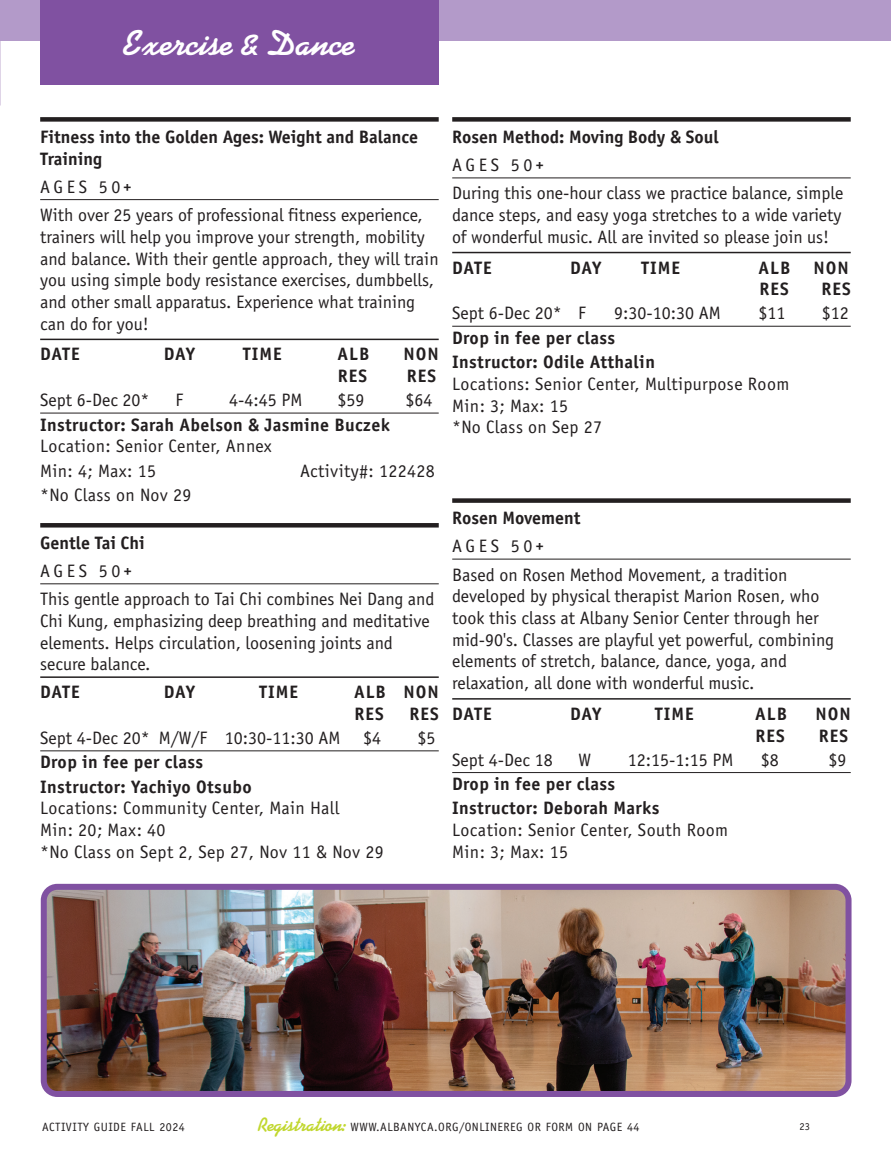
<style>
.page{position:relative;width:891px;height:1162px;background:#fff}
.page>*{position:absolute;margin:0;border:0;box-sizing:border-box;transform-origin:0 0}
.t1{font:700 36px "Kaufmann Std";color:#fff}
._03_Class_Description{font:18px/21.8px "Officina Sans Std";color:#231f20}
._08_Location_or_more_lines_of_other_info{font:18px "Officina Sans Std";letter-spacing:.02em;color:#231f20}
._07_Instructor__or_first_line_of_other_in{font:700 18px/21.8px "Officina Sans Std";letter-spacing:.02em;color:#231f20}
._06_When_Where_Prices{font:18px "Officina Sans Std";color:#231f20}
._01_Class_Camp_Name__Big_Rule{font:700 18px/21.8px "Officina Sans Std";color:#231f20}
._05_Schedule_Header_Lower_Half{font:700 18px/21.8px "Officina Sans Std";letter-spacing:.055em;color:#231f20}
._07_Instructor__or_first_line_of_other_in-2{font:18px "Officina Sans Std";letter-spacing:.02em;color:#231f20}
._02_Age_Group_Subhead{font:18px "Officina Sans Std";letter-spacing:.2em;color:#231f20}
.t2{font:12px "Officina Sans Std";letter-spacing:.04em;color:#231f20}
.t3{font:10.5px "Officina Sans Std";color:#231f20}
.s1{font-family:"Solano Gothic Retro MVB Std Caps Bd"}
.s2{font-weight:400}
.s3{font-family:"Kaufmann Std";font-weight:700;font-size:19.5px;color:#c1d72f}
</style>
<div class="page">
<div style="left:0;top:0;width:891px;height:40px;background:#b39ac9"></div>
<div style="left:452px;top:117px;width:398px;height:5px;background:#231f20"></div>
<hr style="left:452px;top:178px;width:398px;height:1px;background:#231f20">
<hr style="left:452px;top:252px;width:398px;height:1px;background:#231f20">
<hr style="left:452px;top:326px;width:398px;height:1px;background:#231f20">
<hr style="left:40px;top:523px;width:399px;height:4px;background:#231f20">
<hr style="left:40px;top:583px;width:399px;height:1px;background:#231f20">
<hr style="left:40px;top:676px;width:399px;height:1px;background:#231f20">
<hr style="left:40px;top:750px;width:399px;height:1px;background:#231f20">
<div style="left:40px;top:117px;width:399px;height:5px;background:#231f20"></div>
<hr style="left:40px;top:199px;width:399px;height:1px;background:#231f20">
<hr style="left:40px;top:338px;width:399px;height:2px;background:#231f20">
<hr style="left:40px;top:412px;width:399px;height:1px;background:#231f20">
<img style="left:48px;top:890px;width:796px;height:199px">
<div style="left:41px;top:883px;width:810px;height:213px;border:6px solid #8051a1;border-radius:14px"></div>
<div style="left:40px;top:0;width:399px;height:84px;background:#8051a1"></div>
<svg style="left:452px;top:498px;width:398px;height:4px;background:#353132"></svg>
<hr style="left:452px;top:558px;width:398px;height:1px;background:#231f20">
<hr style="left:452px;top:698px;width:398px;height:1px;background:#231f20">
<hr style="left:452px;top:772px;width:398px;height:1px;background:#231f20">
<p class="t1" style="left:124px;top:22px;width:232px">Exercise &amp; Dance</p>
<p class="_01_Class_Camp_Name__Big_Rule" style="left:40px;top:126px;width:379px">Fitness into the Golden Ages: Weight and Balance<br>Training</p>
<p class="_02_Age_Group_Subhead" style="left:40px;top:176px;width:92px">AGES 50<span class="s1">+</span></p>
<p class="_03_Class_Description" style="left:40px;top:204px;width:400px">With over 25 years of professional fitness experience, trainers will help you improve your strength, mobility and balance. With their gentle approach, they will train you using simple body resistance exercises, dumbbells, and other small apparatus. Experience what training can do for you!</p>
<p class="_05_Schedule_Header_Lower_Half" style="left:40px;top:343px;width:41px">DATE</p>
<p class="_05_Schedule_Header_Lower_Half" style="left:164px;top:343px;width:33px">DAY</p>
<p class="_05_Schedule_Header_Lower_Half" style="left:243px;top:343px;width:40px">TIME</p>
<p class="_05_Schedule_Header_Lower_Half" style="left:337px;top:343px;width:33px">ALB</p>
<p class="_05_Schedule_Header_Lower_Half" style="left:403px;top:343px;width:37px">NON</p>
<p class="_05_Schedule_Header_Lower_Half" style="left:338px;top:365px;width:31px">RES</p>
<p class="_05_Schedule_Header_Lower_Half" style="left:407px;top:365px;width:31px">RES</p>
<p class="_06_When_Where_Prices" style="left:40px;top:389px;width:111px">Sept 6-Dec 20*</p>
<p class="_06_When_Where_Prices" style="left:175px;top:389px;width:9px">F</p>
<p class="_06_When_Where_Prices" style="left:229px;top:389px;width:75px">4-4:45 PM</p>
<p class="_06_When_Where_Prices" style="left:337px;top:389px;width:28px">$59</p>
<p class="_06_When_Where_Prices" style="left:405px;top:389px;width:28px">$64</p>
<p class="_07_Instructor__or_first_line_of_other_in" style="left:40px;top:413px;width:351px">Instructor: Sarah Abelson &amp; Jasmine Buczek<br><span class="s2">Location: Senior Center, Annex</span></p>
<p class="_07_Instructor__or_first_line_of_other_in-2" style="left:40px;top:460px;width:117px">Min: 4; Max: 15</p>
<p class="_07_Instructor__or_first_line_of_other_in-2" style="left:300px;top:460px;width:136px">Activity#: 122428</p>
<p class="_07_Instructor__or_first_line_of_other_in-2" style="left:40px;top:484px;width:153px">*No Class on Nov 29</p>
<p class="_01_Class_Camp_Name__Big_Rule" style="left:40px;top:531px;width:106px">Gentle Tai Chi</p>
<p class="_02_Age_Group_Subhead" style="left:40px;top:560px;width:92px">AGES 50<span class="s1">+</span></p>
<p class="_03_Class_Description" style="left:40px;top:588px;width:395px">This gentle approach to Tai Chi combines Nei Dang and Chi Kung, emphasizing deep breathing and meditative elements. Helps circulation, loosening joints and secure balance.</p>
<p class="_05_Schedule_Header_Lower_Half" style="left:40px;top:680px;width:41px">DATE</p>
<p class="_05_Schedule_Header_Lower_Half" style="left:164px;top:680px;width:33px">DAY</p>
<p class="_05_Schedule_Header_Lower_Half" style="left:259px;top:680px;width:40px">TIME</p>
<p class="_05_Schedule_Header_Lower_Half" style="left:354px;top:680px;width:86px">ALB NON<br>RES</p>
<p class="_05_Schedule_Header_Lower_Half" style="left:409px;top:702px;width:31px">RES</p>
<p class="_06_When_Where_Prices" style="left:40px;top:727px;width:302px">Sept 4-Dec 20* M/W/F 10:30-11:30 AM</p>
<p class="_06_When_Where_Prices" style="left:363px;top:727px;width:19px">$4</p>
<p class="_06_When_Where_Prices" style="left:417px;top:727px;width:19px">$5</p>
<p class="_07_Instructor__or_first_line_of_other_in" style="left:40px;top:750px;width:165px">Drop in fee per class</p>
<p class="_07_Instructor__or_first_line_of_other_in" style="left:40px;top:775px;width:213px">Instructor: Yachiyo Otsubo</p>
<p class="_08_Location_or_more_lines_of_other_info" style="left:40px;top:797px;width:301px">Locations: Community Center, Main Hall</p>
<p class="_08_Location_or_more_lines_of_other_info" style="left:40px;top:819px;width:127px">Min: 20; Max: 40</p>
<p class="_08_Location_or_more_lines_of_other_info" style="left:40px;top:841px;width:345px">*No Class on Sept 2, Sep 27, Nov 11 &amp; Nov 29</p>
<p class="_01_Class_Camp_Name__Big_Rule" style="left:452px;top:126px;width:268px">Rosen Method: Moving Body &amp; Soul</p>
<p class="_02_Age_Group_Subhead" style="left:452px;top:154px;width:92px">AGES 50<span class="s1">+</span></p>
<p class="_03_Class_Description" style="left:452px;top:182px;width:393px;text-align:justify">During this one-hour class we practice balance, simple dance steps, and easy yoga stretches to a wide variety of wonderful music. All are invited so please join us!</p>
<p class="_05_Schedule_Header_Lower_Half" style="left:452px;top:256px;width:41px">DATE</p>
<p class="_05_Schedule_Header_Lower_Half" style="left:570px;top:256px;width:33px">DAY</p>
<p class="_05_Schedule_Header_Lower_Half" style="left:641px;top:256px;width:40px">TIME</p>
<p class="_05_Schedule_Header_Lower_Half" style="left:758px;top:256px;width:33px">ALB</p>
<p class="_05_Schedule_Header_Lower_Half" style="left:813px;top:256px;width:37px">NON</p>
<p class="_05_Schedule_Header_Lower_Half" style="left:759px;top:278px;width:31px">RES</p>
<p class="_05_Schedule_Header_Lower_Half" style="left:821px;top:278px;width:31px">RES</p>
<p class="_06_When_Where_Prices" style="left:452px;top:302px;width:135px">Sept 6-Dec 20* F</p>
<p class="_06_When_Where_Prices" style="left:614px;top:302px;width:108px">9:30-10:30 AM</p>
<p class="_06_When_Where_Prices" style="left:758px;top:302px;width:28px">$11</p>
<p class="_06_When_Where_Prices" style="left:822px;top:302px;width:28px">$12</p>
<p class="_07_Instructor__or_first_line_of_other_in" style="left:452px;top:326px;width:165px">Drop in fee per class</p>
<p class="_07_Instructor__or_first_line_of_other_in" style="left:452px;top:351px;width:204px">Instructor: Odile Atthalin</p>
<p class="_08_Location_or_more_lines_of_other_info" style="left:452px;top:373px;width:339px">Locations: Senior Center, Multipurpose Room</p>
<p class="_08_Location_or_more_lines_of_other_info" style="left:452px;top:395px;width:117px">Min: 3; Max: 15</p>
<p class="_08_Location_or_more_lines_of_other_info" style="left:452px;top:416px;width:151px">*No Class on Sep 27</p>
<p class="_01_Class_Camp_Name__Big_Rule" style="left:452px;top:507px;width:130px">Rosen Movement</p>
<p class="_02_Age_Group_Subhead" style="left:452px;top:535px;width:92px">AGES 50<span class="s1">+</span></p>
<p class="_03_Class_Description" style="left:452px;top:563px;width:383px">Based on Rosen Method Movement, a tradition developed by physical therapist Marion Rosen, who took this class at Albany Senior Center through her mid-90's. Classes are playful yet powerful, combining elements of stretch, balance, dance, yoga, and relaxation, all done with wonderful music.</p>
<p class="_05_Schedule_Header_Lower_Half" style="left:452px;top:702px;width:41px">DATE</p>
<p class="_05_Schedule_Header_Lower_Half" style="left:570px;top:702px;width:33px">DAY</p>
<p class="_05_Schedule_Header_Lower_Half" style="left:655px;top:702px;width:40px">TIME</p>
<p class="_05_Schedule_Header_Lower_Half" style="left:755px;top:702px;width:33px">ALB</p>
<p class="_05_Schedule_Header_Lower_Half" style="left:815px;top:702px;width:37px">NON</p>
<p class="_05_Schedule_Header_Lower_Half" style="left:755px;top:724px;width:31px">RES</p>
<p class="_05_Schedule_Header_Lower_Half" style="left:819px;top:724px;width:31px">RES</p>
<p class="_06_When_Where_Prices" style="left:452px;top:748px;width:102px">Sept 4-Dec 18</p>
<p class="_06_When_Where_Prices" style="left:578px;top:748px;width:14px">W</p>
<p class="_06_When_Where_Prices" style="left:628px;top:748px;width:107px">12:15-1:15 PM</p>
<p class="_06_When_Where_Prices" style="left:760px;top:748px;width:19px">$8</p>
<p class="_06_When_Where_Prices" style="left:828px;top:748px;width:19px">$9</p>
<p class="_07_Instructor__or_first_line_of_other_in" style="left:452px;top:772px;width:165px">Drop in fee per class</p>
<p class="_07_Instructor__or_first_line_of_other_in" style="left:452px;top:797px;width:209px">Instructor: Deborah Marks</p>
<p class="_08_Location_or_more_lines_of_other_info" style="left:452px;top:819px;width:277px">Location: Senior Center, South Room</p>
<p class="_08_Location_or_more_lines_of_other_info" style="left:452px;top:841px;width:117px">Min: 3; Max: 15</p>
<p class="t2" style="left:42px;top:1119px;width:144px">ACTIVITY GUIDE FALL 2024</p>
<p class="t2" style="left:258px;top:1119px;width:383px"><span class="s3">Registration:</span> WWW.ALBANYCA.ORG/ONLINEREG OR FORM ON PAGE 44</p>
<p class="t3" style="left:799px;top:1119px;width:12px">23</p>
</div>
